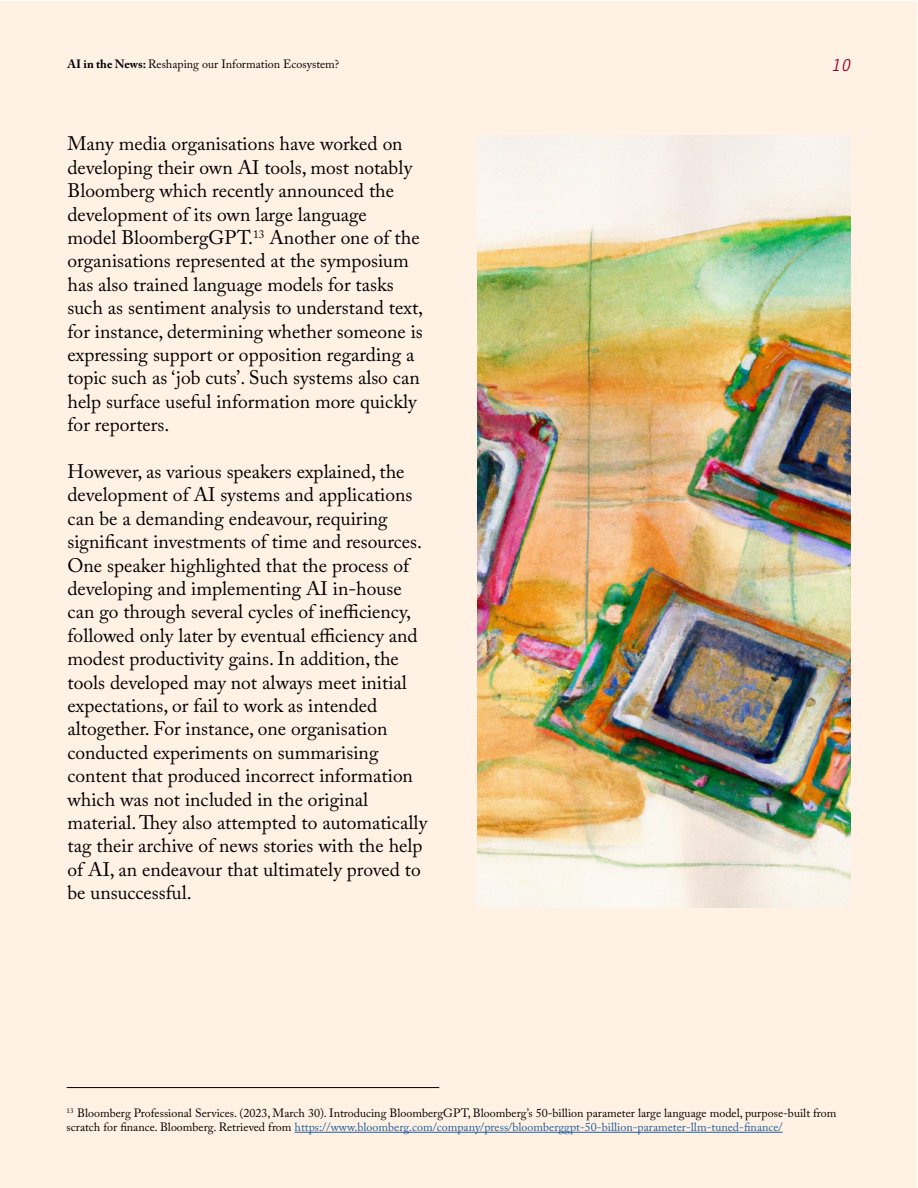
<style>
.page{position:relative;width:918px;height:1188px;background:#fff}
.page>*{position:absolute;margin:0;border:0;box-sizing:border-box;transform-origin:0 0}
.t1{font:19.5px/23.4px "Adobe Caslon Pro";color:#000}
.t2{font:italic 700 16.5px "Letter Gothic Std";color:#9f002b}
.t3{font:12px/14.4px "Adobe Caslon Pro";color:#000}
.s1{font-weight:700}
.s2{color:#215e9e}
</style>
<div class="page">
<div style="left:1px;top:1px;width:916px;height:1187px;background:#fff1e4"></div>
<hr style="left:295px;top:1132px;width:488px;height:1px;background:#215e9e">
<hr style="left:67px;top:1087px;width:372px;height:1px;background:#000">
<img style="left:478px;top:135px;width:372px;height:772px">
<p class="t3" style="left:68px;top:56px;width:273px"><span class="s1">AI in the News:</span> Reshaping our Information Ecosystem?</p>
<p class="t2" style="left:831px;top:55px;width:21px">10</p>
<p class="t1" style="left:67px;top:132px;width:357px">Many media organisations have worked on developing their own AI tools, most notably Bloomberg which recently announced the development of its own large language<br>model BloombergGPT.<sup>13</sup> Another one of the organisations represented at the symposium has also trained language models for tasks such as sentiment analysis to understand text, for instance, determining whether someone is expressing support or opposition regarding a topic such as ‘job cuts’. Such systems also can help surface useful information more quickly for reporters.</p>
<p class="t1" style="left:67px;top:460px;width:361px">However, as various speakers explained, the development of AI systems and applications can be a demanding endeavour, requiring significant investments of time and resources.<br>One speaker highlighted that the process of developing and implementing AI in-house can go through several cycles of inefficiency, followed only later by eventual efficiency and modest productivity gains. In addition, the tools developed may not always meet initial expectations, or fail to work as intended altogether. For instance, one organisation conducted experiments on summarising content that produced incorrect information which was not included in the original material. They also attempted to automatically tag their archive of news stories with the help of AI, an endeavour that ultimately proved to be unsuccessful.</p>
<p class="t3" style="left:67px;top:1105px;width:771px"><sup>13</sup> Bloomberg Professional Services. (2023, March 30). Introducing BloombergGPT, Bloomberg’s 50-billion parameter large language model, purpose-built from scratch for finance. Bloomberg. Retrieved from <span class="s2">https://www.bloomberg.com/company/press/bloomberggpt-50-billion-parameter-llm-tuned-finance/</span></p>
</div>
